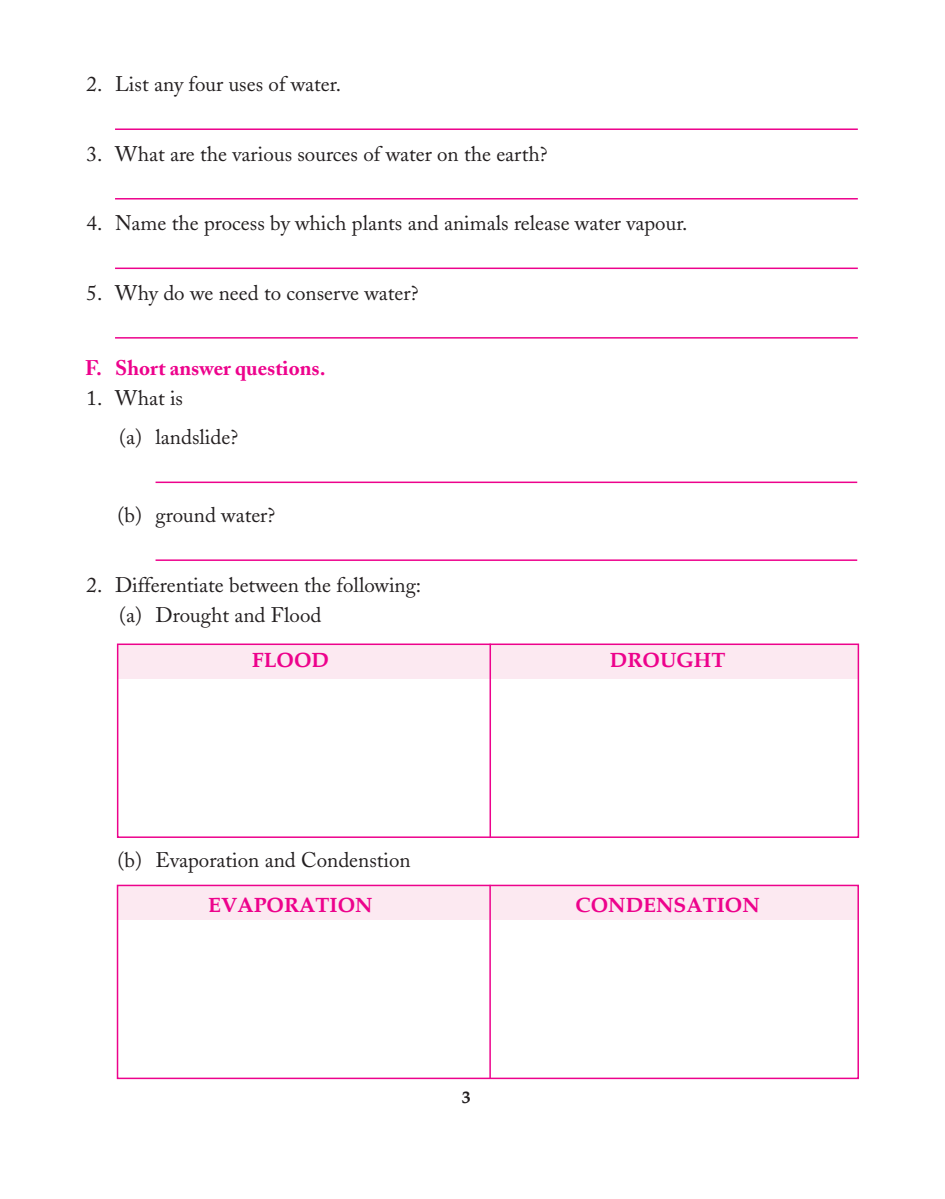
<style>
.page{position:relative;width:945px;height:1199px;background:#fff}
.page>*{position:absolute;margin:0;border:0;box-sizing:border-box;transform-origin:0 0}
.t1{font:21px "Adobe Caslon";color:#231f20}
.t2{font:700 21px "Palatino";color:#ed028c}
.t3{font:700 21px "Adobe Caslon";color:#ed028c}
.t4{font:700 18px "Palatino";color:#231f20}
</style>
<div class="page">
<div style="left:118px;top:885px;width:741px;height:34px;background:#fce9f1"></div>
<div style="left:117px;top:885px;width:742px;height:194px;border:2px solid #ed028c"></div>
<hr style="left:489px;top:885px;width:2px;height:194px;background:#ed028c">
<div style="left:118px;top:645px;width:741px;height:34px;background:#fce9f1"></div>
<div style="left:117px;top:643px;width:742px;height:195px;border:2px solid #ed028c"></div>
<hr style="left:490px;top:644px;width:1px;height:194px;background:#ed028c">
<hr style="left:115px;top:128px;width:743px;height:2px;background:#ed028c">
<hr style="left:115px;top:198px;width:743px;height:1px;background:#ed028c">
<hr style="left:115px;top:268px;width:743px;height:1px;background:#ed028c">
<hr style="left:115px;top:337px;width:743px;height:2px;background:#ed028c">
<hr style="left:156px;top:481px;width:701px;height:2px;background:#ed028c">
<hr style="left:156px;top:559px;width:701px;height:2px;background:#ed028c">
<p class="t1" style="left:87px;top:72px;width:256px">2. List any four uses of water.</p>
<p class="t1" style="left:87px;top:141px;width:462px">3. What are the various sources of water on the earth?</p>
<p class="t1" style="left:87px;top:211px;width:603px">4. Name the process by which plants and animals release water vapour.</p>
<p class="t1" style="left:87px;top:280px;width:333px">5. Why do we need to conserve water?</p>
<p class="t3" style="left:85px;top:355px;width:242px">F. Short answer questions.</p>
<p class="t1" style="left:87px;top:386px;width:98px">1. What is</p>
<p class="t1" style="left:119px;top:425px;width:120px">(a) landslide?</p>
<p class="t1" style="left:118px;top:502px;width:159px">(b) ground water?</p>
<p class="t1" style="left:87px;top:572px;width:336px">2. Differentiate between the following:</p>
<p class="t1" style="left:119px;top:603px;width:204px">(a) Drought and Flood</p>
<p class="t2" style="left:252px;top:647px;width:78px">FLOOD</p>
<p class="t2" style="left:610px;top:647px;width:117px">DROUGHT</p>
<p class="t1" style="left:118px;top:847px;width:295px">(b) Evaporation and Condenstion</p>
<p class="t2" style="left:208px;top:892px;width:166px">EVAPORATION</p>
<p class="t2" style="left:576px;top:892px;width:186px">CONDENSATION</p>
<p class="t4" style="left:462px;top:1086px;width:10px">3</p>
</div>
